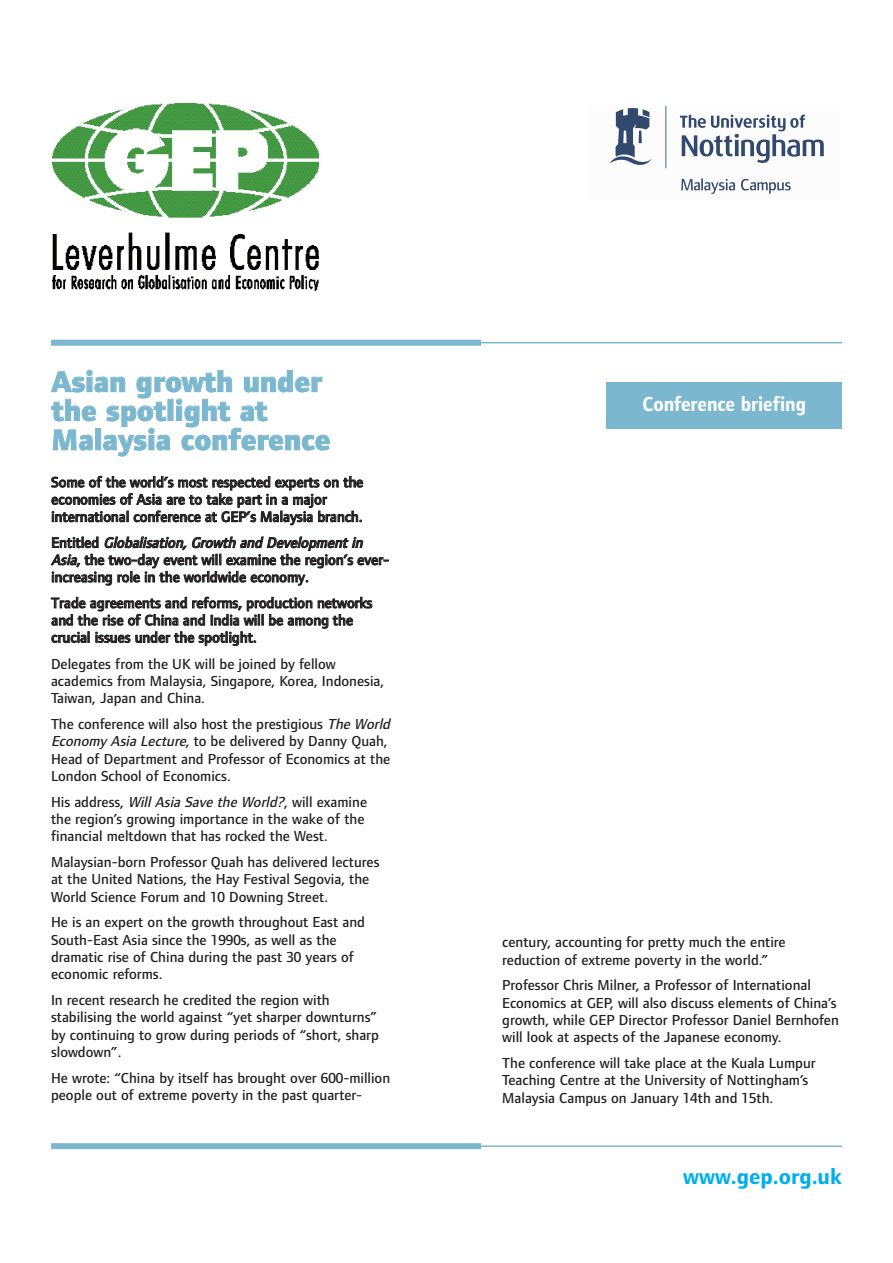
<style>
.page{position:relative;width:893px;height:1263px;background:#fff}
.page>*{position:absolute;margin:0;border:0;box-sizing:border-box;transform-origin:0 0}
.t1{font:800 30px/29.1px "Foundry Form Sans";color:#7bb8cf}
.t2{font:700 22.5px "Foundry Form Sans";color:#00aeef}
.t3{font:700 21px "Foundry Form Sans";color:#fff;scale:.9 1}
.t4{font:500 15px/17.2px "Foundry Form Sans";color:#231f20}
.s1{font-style:italic}
</style>
<div class="page">
<hr style="left:51px;top:342px;width:791px;height:1px;background:#7bb8cf">
<div style="left:51px;top:340px;width:430px;height:6px;background:#7bb8cf"></div>
<img style="left:52px;top:104px;width:266px;height:186px">
<div style="left:51px;top:1143px;width:430px;height:6px;background:#7bb8cf"></div>
<hr style="left:51px;top:1145px;width:791px;height:2px;background:#7bb8cf">
<div style="left:607px;top:383px;width:235px;height:46px;background:#7bb8cf"></div>
<img style="left:610px;top:106px;width:214px;height:88px">
<h1 class="t1" style="left:51px;top:367px;width:281px">Asian growth under the spotlight at<br>Malaysia conference</h1>
<p class="t4" style="left:51px;top:475px;width:313px">Some of the world’s most respected experts on the economies of Asia are to take part in a major international conference at GEP’s Malaysia branch.</p>
<p class="t4" style="left:51px;top:535px;width:339px">E n t i t l e d <span class="s1">Globalisation, Growth and Development in<br>Asia</span>, the two-day event will examine the region’s ever&shy;increasing role in the worldwide economy.</p>
<p class="t4" style="left:51px;top:595px;width:323px">Trade agreements and reforms, production networks and the rise of China and India will be among the crucial issues under the spotlight.</p>
<p class="t4" style="left:51px;top:656px;width:335px">Delegates from the UK will be joined by fellow academics from Malaysia, Singapore, Korea, Indonesia,<br>Taiwan, Japan and China.</p>
<p class="t4" style="left:51px;top:717px;width:343px">The conference will also host the prestigious <span class="s1">TheWorld Economy AsiaLecture</span>, to be delivered by Danny Quah, Head of Department and Professor of Economics at the London School of Economics.</p>
<p class="t4" style="left:51px;top:794px;width:318px">His address, <span class="s1">WillAsiaSavetheWorld?</span>, will examine the region’s growing importance in the wake of the financial meltdown that has rocked the West.</p>
<p class="t4" style="left:51px;top:855px;width:330px">Malaysian-born Professor Quah has delivered lectures at the United Nations, the Hay Festival Segovia, the<br>World Science Forum and 10 Downing Street.</p>
<p class="t4" style="left:51px;top:915px;width:315px">He is an expert on the growth throughout East and South-East Asia since the 1990s, as well as the dramatic rise of China during the past 30 years of economic reforms.</p>
<p class="t4" style="left:51px;top:993px;width:329px">In recent research he credited the region with stabilising the world against “yet sharper downturns” by continuing to grow during periods of “short, sharp slowdown”.</p>
<p class="t4" style="left:51px;top:1070px;width:341px">He wrote: “China by itself has brought over 600-million people out of extreme poverty in the past quarter-</p>
<h3 class="t3" style="left:643px;top:396px;width:183px">Conference briefing</h3>
<p class="t4" style="left:502px;top:935px;width:285px">century, accounting for pretty much the entire reduction of extreme poverty in the world.”</p>
<p class="t4" style="left:502px;top:978px;width:338px">Professor Chris Milner, a Professor of International Economics at GEP, will also discuss elements of China’s growth, while GEP Director Professor Daniel Bernhofen will look at aspects of the Japanese economy.</p>
<p class="t4" style="left:502px;top:1055px;width:315px">The conference will take place at the Kuala Lumpur<br>Teaching Centre at the University of Nottingham’s<br>Malaysia Campus on January 14th and 15th.</p>
<h2 class="t2" style="left:683px;top:1168px;width:160px">www.gep.org.uk</h2>
</div>
